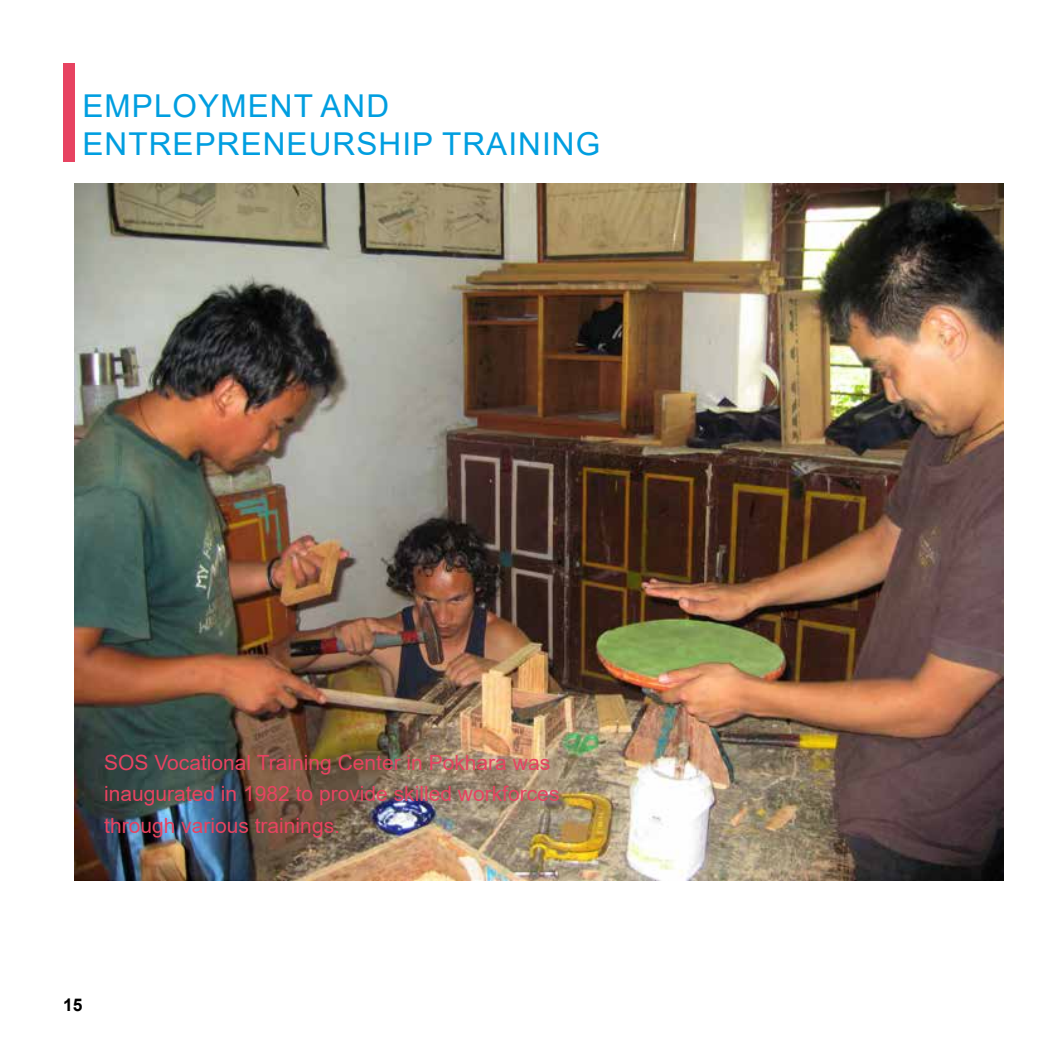
<style>
.page{position:relative;width:1042px;height:1042px;background:#fff}
.page>*{position:absolute;margin:0;border:0;box-sizing:border-box;transform-origin:0 0}
.t1{font:31.5px/37.8px "Arial";letter-spacing:.035em;color:#009ee0}
.t2{font:21px/31.5px "Arial";color:#e74361}
.t3{font:700 17.5px "Arial";color:#000}
</style>
<div class="page">
<img style="left:74px;top:184px;width:929px;height:696px">
<div style="left:63px;top:63px;width:11px;height:98px;background:#e74361"></div>
<h1 class="t1" style="left:82px;top:87px;width:519px">EMPLOYMENT AND<br>ENTREPRENEURSHIP TRAINING</h1>
<p class="t2" style="left:104px;top:746px;width:457px">SOS Vocational Training Center in Pokhara was inaugurated in 1982 to provide skilled workforces through various trainings.</p>
<p class="t3" style="left:63px;top:992px;width:21px">15</p>
</div>
